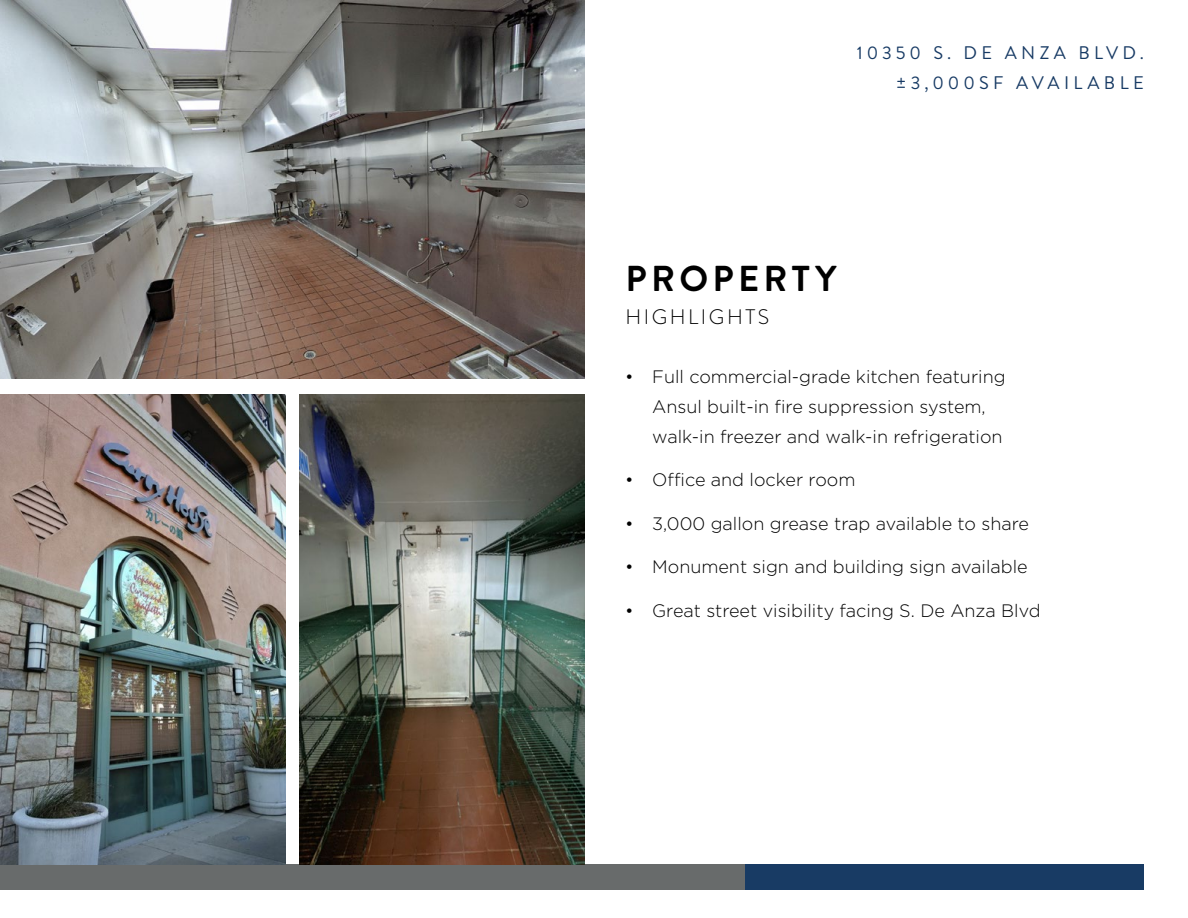
<style>
.page{position:relative;width:1188px;height:918px;background:#fff}
.page>*{position:absolute;margin:0;border:0;box-sizing:border-box;transform-origin:0 0}
.t1{font:700 36px "Brandon Grotesque";letter-spacing:.12em;color:#000}
.t2{font:300 21px "Brandon Grotesque";letter-spacing:.12em;color:#000}
.t3{font:18.3px/30px "Brandon Grotesque";letter-spacing:.24em;color:#173a64;text-align:right}
.t4{font:300 18px/30px "Gotham";color:#000}
</style>
<div class="page">
<div style="left:0;top:865px;width:745px;height:25px;background:#686b6b"></div>
<div style="left:745px;top:865px;width:399px;height:25px;background:#183b64"></div>
<img style="left:0;top:0;width:584px;height:379px">
<img style="left:0;top:394px;width:285px;height:471px">
<img style="left:299px;top:394px;width:285px;height:471px">
<p class="t3" style="left:857px;top:38px;width:289px">10350 S. DE ANZA BLVD. ±3,000SF AVAILABLE</p>
<h1 class="t1" style="left:625px;top:253px;width:212px">PROPERTY</h1>
<p class="t2" style="left:625px;top:302px;width:145px">HIGHLIGHTS</p>
<p class="t4" style="left:652px;top:361px;width:355px;text-indent:-27px">• Full commercial-grade kitchen featuring<br>Ansul built-in fire suppression system, walk-in freezer and walk-in refrigeration</p>
<p class="t4" style="left:625px;top:464px;width:232px">• Office and locker room</p>
<p class="t4" style="left:625px;top:508px;width:405px">• 3,000 gallon grease trap available to share</p>
<p class="t4" style="left:625px;top:551px;width:404px">• Monument sign and building sign available</p>
<p class="t4" style="left:625px;top:595px;width:417px">• Great street visibility facing S. De Anza Blvd</p>
</div>
